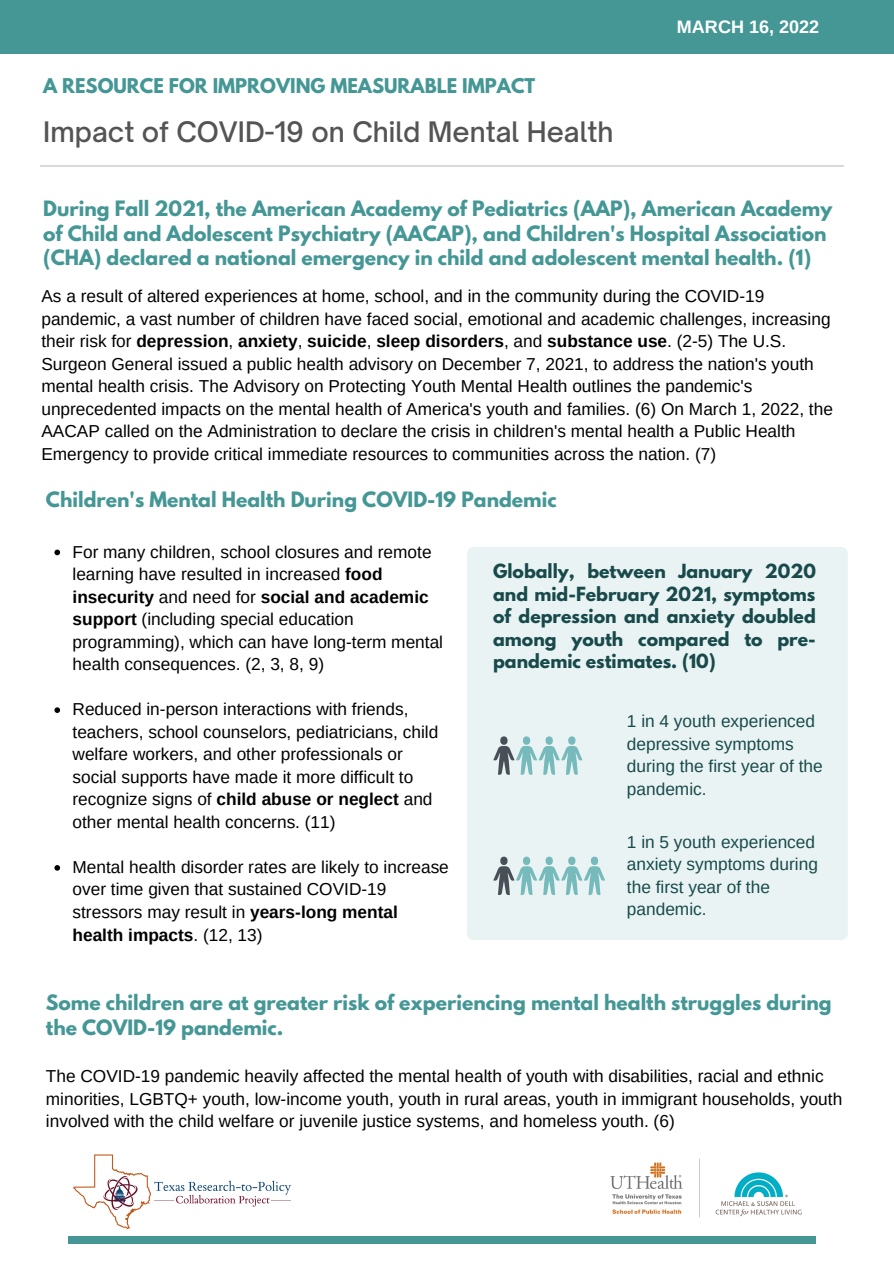
<style>
.page{position:relative;width:894px;height:1264px;background:#fff}
.page>*{position:absolute;margin:0;border:0;box-sizing:border-box;transform-origin:0 0}
.t1{font:500 27px "Open Sauce One";color:#545454}
.t2{font:700 18.75px/24.8px "League Spartan";color:#449795}
.t3{font:700 18px "League Spartan";color:#449795}
.t4{font:700 18px "Arimo";color:#fff}
.t5{font:17.25px/22.5px "Arimo";color:#000}
.t6{font:17.25px/22.5px "Arimo";color:#194a4b}
.t7{font:700 17.25px/22.5px "League Spartan";color:#194a4b;text-align:justify}
.s1{font-weight:700}
</style>
<div class="page">
<div style="left:0;top:0;width:893px;height:54px;background:#449795"></div>
<div style="left:69px;top:1236px;width:746px;height:7px;background:#449795"></div>
<hr style="left:40px;top:165px;width:803px;height:1px;background:#d9d9d9">
<img style="left:610px;top:1158px;width:192px;height:60px">
<img style="left:73px;top:1154px;width:219px;height:75px">
<svg style="left:54px;top:549px;width:6px;height:6px"></svg>
<svg style="left:54px;top:707px;width:6px;height:6px"></svg>
<svg style="left:54px;top:865px;width:6px;height:5px"></svg>
<div style="left:467px;top:547px;width:380px;height:393px;background:#e9f3f3;border-radius:7px"></div>
<svg style="left:493px;top:856px;width:111px;height:39px"></svg>
<svg style="left:493px;top:736px;width:89px;height:38px"></svg>
<p class="t3" style="left:43px;top:77px;width:493px">A RESOURCE FOR IMPROVING MEASURABLE IMPACT</p>
<p class="t1" style="left:43px;top:115px;width:571px">Impact of COVID-19 on Child Mental Health</p>
<p class="t4" style="left:676px;top:17px;width:144px">MARCH 16, 2022</p>
<p class="t2" style="left:43px;top:198px;width:790px">During Fall 2021, the American Academy of Pediatrics (AAP), American Academy of Child and Adolescent Psychiatry (AACAP), and Children's Hospital Association (CHA) declared a national emergency in child and adolescent mental health. (1)</p>
<p class="t5" style="left:41px;top:285px;width:792px">As a result of altered experiences at home, school, and in the community during the COVID-19 pandemic, a vast number of children have faced social, emotional and academic challenges, increasing their risk for <span class="s1">depression</span>, <span class="s1">anxiety</span>, <span class="s1">suicide</span>, <span class="s1">sleep disorders</span>, and <span class="s1">substance use</span>. (2-5) The U.S.<br>Surgeon General issued a public health advisory on December 7, 2021, to address the nation's youth mental health crisis. The Advisory on Protecting Youth Mental Health outlines the pandemic's unprecedented impacts on the mental health of America's youth and families. (6) On March 1, 2022, the AACAP called on the Administration to declare the crisis in children's mental health a Public Health Emergency to provide critical immediate resources to communities across the nation. (7)</p>
<p class="t2" style="left:46px;top:489px;width:512px">Children's Mental Health During COVID-19 Pandemic</p>
<p class="t5" style="left:72px;top:540px;width:372px">For many children, school closures and remote learning have resulted in increased <span class="s1">food insecurity</span> and need for <span class="s1">social and academic support</span> (including special education programming), which can have long-term mental health consequences. (2, 3, 8, 9)</p>
<p class="t5" style="left:72px;top:698px;width:367px">Reduced in-person interactions with friends, teachers, school counselors, pediatricians, child welfare workers, and other professionals or social supports have made it more difficult to recognize signs of <span class="s1">child abuse or neglect</span> and other mental health concerns. (11)</p>
<p class="t5" style="left:72px;top:855px;width:378px">Mental health disorder rates are likely to increase over time given that sustained COVID-19 stressors may result in <span class="s1">years-long mental health impacts</span>. (12, 13)</p>
<p class="t7" style="left:493px;top:562px;width:324px">Globally, between January 2020 and mid-February 2021, symptoms of depression and anxiety doubled among youth compared to pre&shy;pandemic estimates. (10)</p>
<p class="t6" style="left:626px;top:710px;width:197px">1 in 4 youth experienced depressive symptoms during the first year of the pandemic.</p>
<p class="t6" style="left:626px;top:830px;width:192px">1 in 5 youth experienced anxiety symptoms during the first year of the pandemic.</p>
<p class="t2" style="left:46px;top:992px;width:787px">Some children are at greater risk of experiencing mental health struggles during the COVID-19 pandemic.</p>
<p class="t5" style="left:46px;top:1065px;width:797px">The COVID-19 pandemic heavily affected the mental health of youth with disabilities, racial and ethnic minorities, LGBTQ+ youth, low-income youth, youth in rural areas, youth in immigrant households, youth involved with the child welfare or juvenile justice systems, and homeless youth. (6)</p>
</div>
